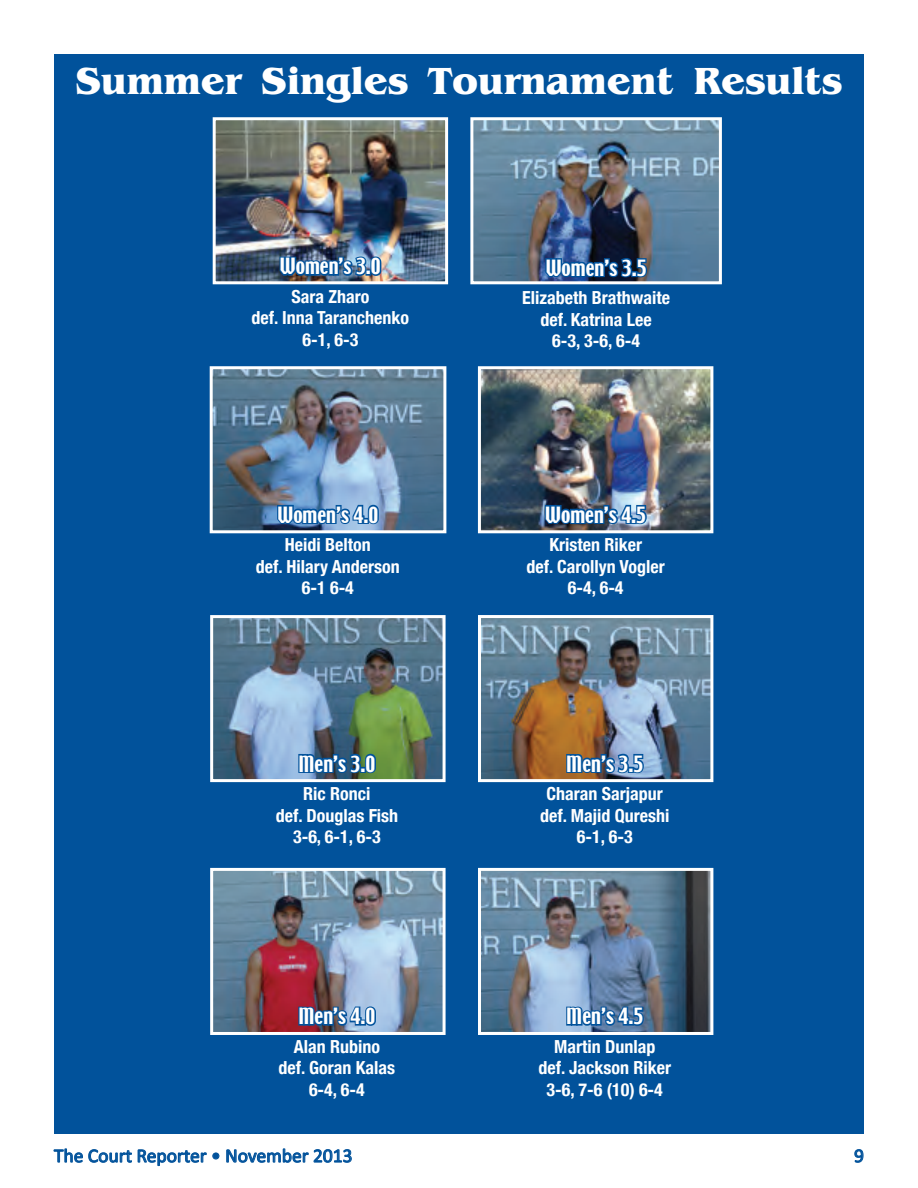
<style>
.page{position:relative;width:918px;height:1188px;background:#fff}
.page>*{position:absolute;margin:0;border:0;box-sizing:border-box;transform-origin:0 0}
.t1{font:700 39px "Gazette";color:#fff}
.t2{font:19.8px "Techno";color:#fff}
.t3{font:19.5px "Calibri";color:#01529b}
.t4{font:700 condensed 18px/21.6px "Helvetica Neue";color:#fff;text-align:center}
</style>
<div class="page">
<svg style="left:53px;top:1148px;width:167px;height:18px"></svg>
<svg style="left:226px;top:1148px;width:126px;height:15px"></svg>
<svg style="left:854px;top:1149px;width:10px;height:14px"></svg>
<div style="left:54px;top:54px;width:810px;height:1080px;background:#01529b"></div>
<img style="left:214px;top:872px;width:228px;height:159px">
<div style="left:210px;top:868px;width:236px;height:167px;border:3px solid #fff"></div>
<img style="left:482px;top:872px;width:227px;height:159px">
<div style="left:478px;top:868px;width:235px;height:167px;border:3px solid #fff"></div>
<img style="left:482px;top:619px;width:227px;height:159px">
<div style="left:478px;top:615px;width:235px;height:167px;border:3px solid #fff"></div>
<img style="left:214px;top:619px;width:228px;height:159px">
<div style="left:210px;top:615px;width:236px;height:167px;border:3px solid #fff"></div>
<img style="left:482px;top:370px;width:227px;height:159px">
<div style="left:478px;top:366px;width:235px;height:167px;border:3px solid #fff"></div>
<img style="left:214px;top:370px;width:228px;height:159px">
<div style="left:210px;top:366px;width:236px;height:167px;border:3px solid #fff"></div>
<svg style="left:276px;top:498px;width:105px;height:36px"></svg>
<img style="left:544px;top:498px;width:105px;height:28px">
<svg style="left:297px;top:752px;width:81px;height:31px"></svg>
<svg style="left:565px;top:752px;width:81px;height:23px"></svg>
<svg style="left:297px;top:1000px;width:81px;height:35px"></svg>
<svg style="left:565px;top:1000px;width:81px;height:28px"></svg>
<img style="left:474px;top:121px;width:244px;height:159px">
<div style="left:470px;top:117px;width:252px;height:167px;border:3px solid #fff"></div>
<img style="left:217px;top:121px;width:227px;height:159px">
<div style="left:213px;top:117px;width:235px;height:167px;border:3px solid #fff"></div>
<img style="left:278px;top:254px;width:105px;height:31px">
<svg style="left:544px;top:256px;width:105px;height:23px"></svg>
<h1 class="t1" style="left:75px;top:64px;width:768px">Summer Singles Tournament Results</h1>
<p class="t2" style="left:280px;top:253px;width:102px">Women’s 3.0</p>
<p class="t4" style="left:252px;top:284px;width:159px">Sara Zharo<br>def. Inna Taranchenko<br>6-1, 6-3</p>
<p class="t2" style="left:277px;top:501px;width:102px">Women’s 4.0</p>
<p class="t4" style="left:256px;top:533px;width:145px">Heidi Belton<br>def. Hilary Anderson<br>6-1 6-4</p>
<p class="t2" style="left:298px;top:750px;width:78px">Men’s 3.0</p>
<p class="t4" style="left:276px;top:782px;width:124px">Ric Ronci<br>def. Douglas Fish<br>3-6, 6-1, 6-3</p>
<p class="t2" style="left:298px;top:1003px;width:78px">Men’s 4.0</p>
<p class="t4" style="left:279px;top:1034px;width:118px">Alan Rubino def. Goran Kalas<br>6-4, 6-4</p>
<p class="t2" style="left:546px;top:254px;width:102px">Women’s 3.5</p>
<p class="t4" style="left:522px;top:286px;width:149px">Elizabeth Brathwaite def. Katrina Lee<br>6-3, 3-6, 6-4</p>
<p class="t2" style="left:545px;top:501px;width:102px">Women’s 4.5</p>
<p class="t4" style="left:527px;top:533px;width:140px">Kristen Riker<br>def. Carollyn Vogler<br>6-4, 6-4</p>
<p class="t2" style="left:566px;top:750px;width:78px">Men’s 3.5</p>
<p class="t4" style="left:540px;top:782px;width:131px">Charan Sarjapur def. Majid Qureshi<br>6-1, 6-3</p>
<p class="t2" style="left:566px;top:1003px;width:78px">Men’s 4.5</p>
<p class="t4" style="left:538px;top:1034px;width:134px">Martin Dunlap def. Jackson Riker<br>3-6, 7-6 (10) 6-4</p>
<p class="t3" style="left:54px;top:1143px;width:300px">The Court Reporter • November 2013</p>
<p class="t3" style="left:854px;top:1143px;width:11px">9</p>
</div>
